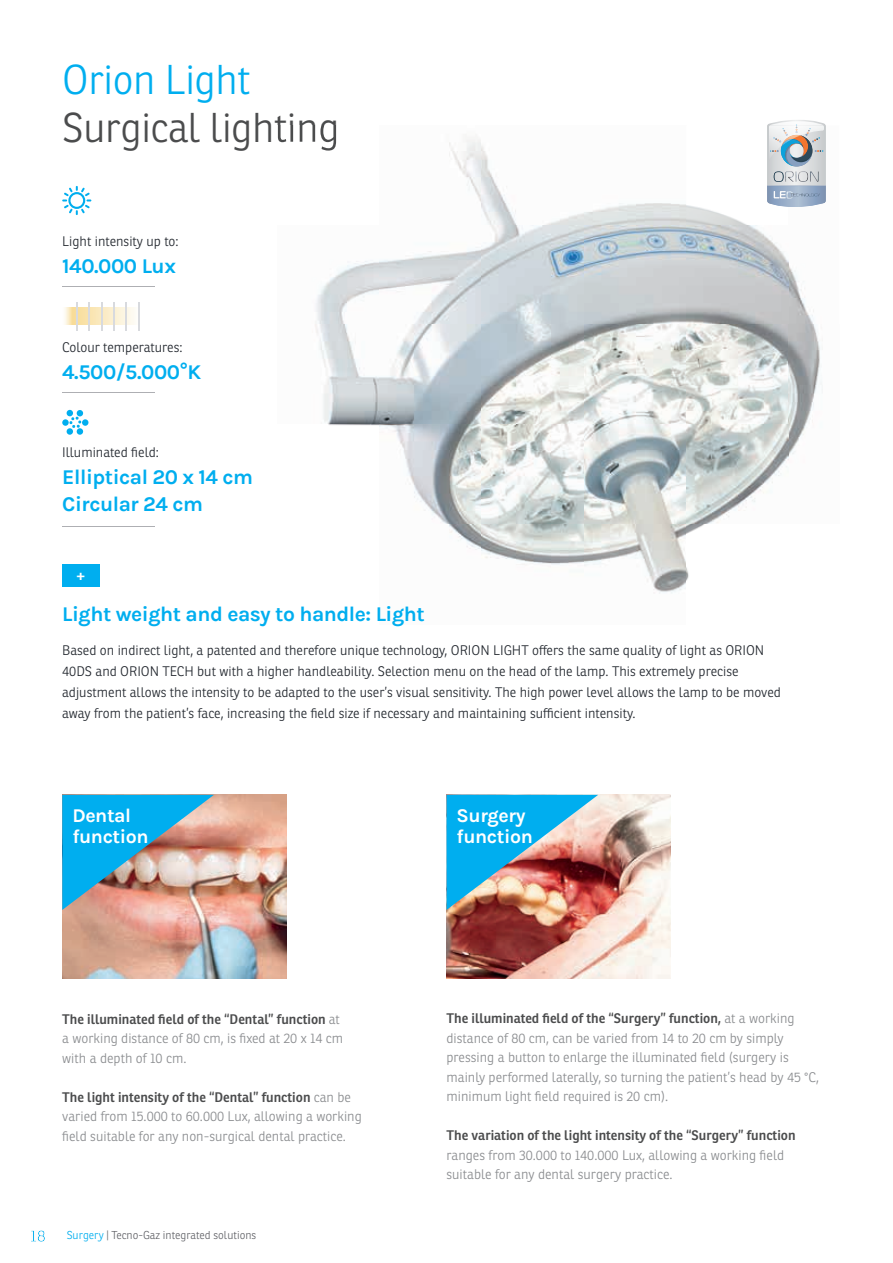
<style>
.page{position:relative;width:893px;height:1263px;background:#fff}
.page>*{position:absolute;margin:0;border:0;box-sizing:border-box;transform-origin:0 0}
.t1{font:300 40.5px "Ronnia";letter-spacing:-.01em;color:#4b4c4d}
.t2{font:300 40.5px "Ronnia";letter-spacing:-.01em;color:#00aeef}
.t3{font:21px/27px "Karla";letter-spacing:-.02em;color:#00aeef}
.t4{font:19.5px/21px "Karla";letter-spacing:-.02em;color:#fff}
.t5{font:14.7px "Karla";color:#fff}
.t6{font:300 13.5px/19.5px "Ronnia";color:#8a8c8f}
.t7{font:300 13.5px/21px "Ronnia";color:#22272e}
.t8{font:600 13.5px "Ronnia";color:#4b4c4d}
.t9{font:300 11.1px "Ronnia";color:#64656a}
.s1{font-weight:600;color:#4b4c4d}
.s2{color:#00aeef}
</style>
<div class="page">
<img style="left:446px;top:795px;width:225px;height:184px">
<img style="left:65px;top:308px;width:75px;height:17px">
<hr style="left:76px;top:302px;width:2px;height:29px;background:#d8dade">
<svg style="left:89px;top:302px;width:1px;height:29px"></svg>
<svg style="left:101px;top:302px;width:1px;height:29px"></svg>
<svg style="left:114px;top:302px;width:1px;height:29px"></svg>
<svg style="left:126px;top:302px;width:1px;height:29px"></svg>
<svg style="left:138px;top:302px;width:1px;height:29px"></svg>
<svg style="left:62px;top:186px;width:29px;height:29px"></svg>
<div style="left:82px;top:419px;width:7px;height:7px;background:#00aeef;border-radius:50%"></div>
<svg style="left:76px;top:410px;width:7px;height:7px"></svg>
<div style="left:76px;top:428px;width:7px;height:7px;background:#00aeef;border-radius:50%"></div>
<svg style="left:62px;top:419px;width:7px;height:7px"></svg>
<div style="left:66px;top:428px;width:7px;height:7px;background:#00aeef;border-radius:50%"></div>
<div style="left:66px;top:410px;width:7px;height:6px;background:#00aeef;border-radius:50%"></div>
<svg style="left:69px;top:416px;width:12px;height:12px"></svg>
<hr style="left:62px;top:392px;width:92px;height:1px;background:#aeafb3">
<hr style="left:62px;top:287px;width:92px;height:1px;background:#aeafb3">
<hr style="left:62px;top:526px;width:92px;height:1px;background:#aeafb3">
<img style="left:315px;top:125px;width:508px;height:469px">
<svg style="left:767px;top:120px;width:59px;height:87px"></svg>
<img style="left:278px;top:125px;width:58px;height:26px">
<img style="left:62px;top:795px;width:224px;height:184px">
<img style="left:446px;top:795px;width:152px;height:115px">
<img style="left:62px;top:795px;width:152px;height:115px">
<div style="left:62px;top:565px;width:38px;height:22px;background:#00aeef"></div>
<img style="left:31px;top:1230px;width:14px;height:12px">
<img style="left:785px;top:171px;width:34px;height:27px">
<h1 class="t2" style="left:62px;top:55px;width:190px">Orion Light</h1>
<h1 class="t1" style="left:62px;top:103px;width:279px">Surgical lighting</h1>
<p class="t7" style="left:62px;top:231px;width:118px">Light intensity up to:</p>
<h2 class="t3" style="left:62px;top:252px;width:115px">140.000 Lux</h2>
<p class="t7" style="left:62px;top:336px;width:122px">Colour temperatures:</p>
<h2 class="t3" style="left:62px;top:357px;width:140px">4.500/5.000°K</h2>
<p class="t7" style="left:62px;top:442px;width:98px">Illuminated field:</p>
<h2 class="t3" style="left:62px;top:463px;width:192px">Elliptical 20 x 14 cm<br>Circular 24 cm</h2>
<p class="t5" style="left:77px;top:566px;width:9px">+</p>
<h2 class="t3" style="left:62px;top:600px;width:364px">Light weight and easy to handle: Light</h2>
<p class="t7" style="left:62px;top:639px;width:720px">Based on indirect light, a patented and therefore unique technology, ORION LIGHT offers the same quality of light as ORION 40DS and ORION TECH but with a higher handleability. Selection menu on the head of the lamp. This extremely precise adjustment allows the intensity to be adapted to the user’s visual sensitivity. The high power level allows the lamp to be moved away from the patient’s face, increasing the field size if necessary and maintaining sufficient intensity.</p>
<h3 class="t4" style="left:72px;top:804px;width:78px">Dental function</h3>
<p class="t6" style="left:62px;top:1009px;width:282px"><span class="s1">The illuminated field of the “Dental” function</span> at a working distance of 80 cm, is fixed at 20 x 14 cm with a depth of 10 cm.</p>
<p class="t6" style="left:62px;top:1087px;width:301px"><span class="s1">The light intensity of the “Dental” function</span> can be varied from 15.000 to 60.000 Lux, allowing a working field suitable for any non-surgical dental practice.</p>
<p class="t9" style="left:67px;top:1228px;width:191px"><span class="s2">Surgery</span> | Tecno-Gaz integrated solutions</p>
<h3 class="t4" style="left:457px;top:804px;width:78px">Surgery function</h3>
<p class="t6" style="left:446px;top:1009px;width:374px"><span class="s1">The illuminated field of the “Surgery” function,</span> at a working distance of 80 cm, can be varied from 14 to 20 cm by simply pressing a button to enlarge the illuminated field (surgery is mainly performed laterally, so turning the patient’s head by 45 °C, minimum light field required is 20 cm).</p>
<p class="t8" style="left:446px;top:1127px;width:351px">The variation of the light intensity of the “Surgery” function</p>
<p class="t6" style="left:446px;top:1145px;width:339px">ranges from 30.000 to 140.000 Lux, allowing a working field suitable for any dental surgery practice.</p>
</div>
